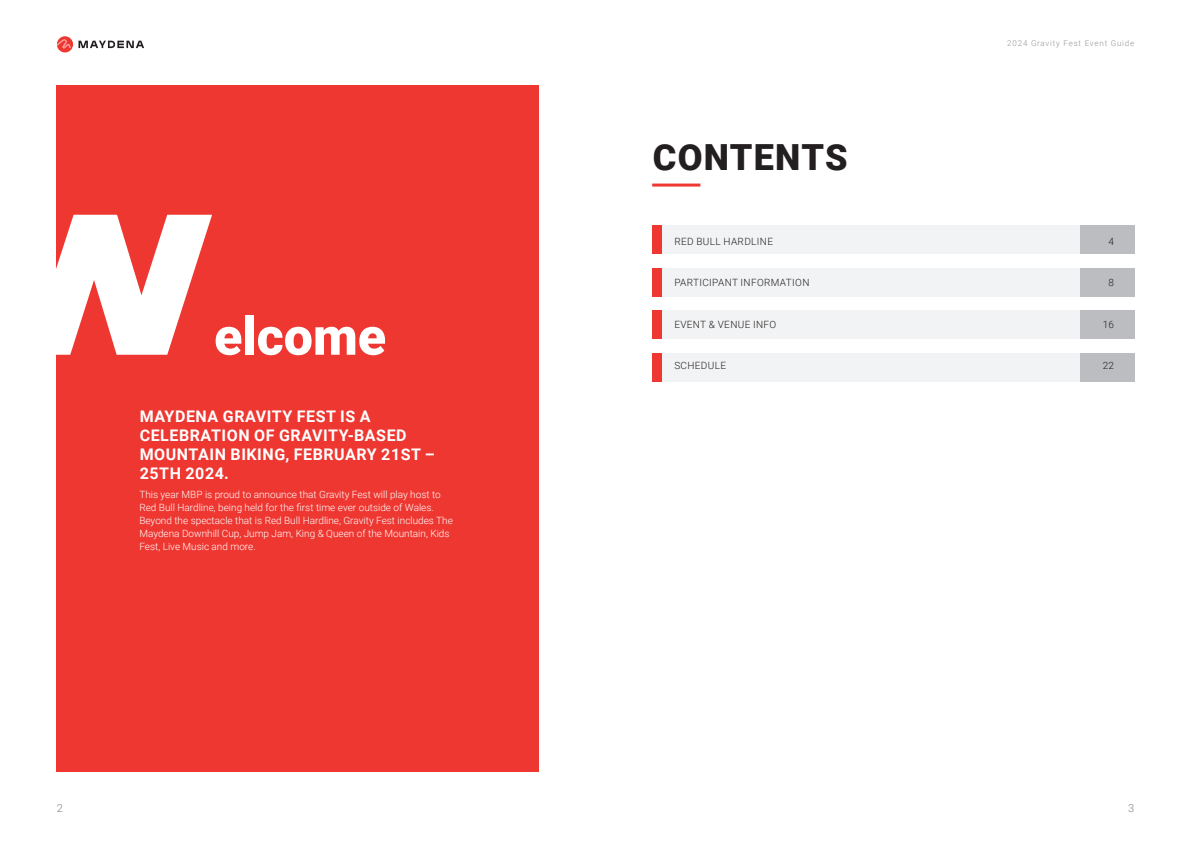
<style>
.page{position:relative;width:1191px;height:842px;background:#fff}
.page>*{position:absolute;margin:0;border:0;box-sizing:border-box;transform-origin:0 0}
.Welcome{font:900 200px "Montserrat";color:#fff}
.Welcome-2{font:900 52px "Roboto";color:#fff}
.Title_CONTENTS{font:900 36px "Roboto";letter-spacing:.035em;color:#231f20}
.Title_Level_03{font:700 16px/19.2px "Roboto";letter-spacing:.035em;color:#fff}
.t1{font:300 11px "Roboto";color:#808285}
.Body_Text{font:300 10px/13px "Roboto";color:#fff}
.t2{font:300 10px "Roboto";letter-spacing:.035em;color:#231f20}
.t3{font:300 8px "Roboto";letter-spacing:.1em;color:#939598}
</style>
<div class="page">
<div style="left:57px;top:85px;width:482px;height:686px;background:#ee3731"></div>
<div style="left:652px;top:225px;width:10px;height:29px;background:#ee3731"></div>
<div style="left:662px;top:225px;width:418px;height:29px;background:#f2f3f4"></div>
<div style="left:1080px;top:225px;width:54px;height:29px;background:#bcbdc0"></div>
<div style="left:652px;top:268px;width:10px;height:29px;background:#ee3731"></div>
<div style="left:662px;top:268px;width:418px;height:29px;background:#f2f3f4"></div>
<div style="left:1080px;top:268px;width:54px;height:29px;background:#bcbdc0"></div>
<div style="left:652px;top:310px;width:10px;height:29px;background:#ee3731"></div>
<div style="left:662px;top:310px;width:418px;height:29px;background:#f2f3f4"></div>
<div style="left:1080px;top:310px;width:54px;height:29px;background:#bcbdc0"></div>
<div style="left:652px;top:353px;width:10px;height:29px;background:#ee3731"></div>
<div style="left:662px;top:353px;width:418px;height:29px;background:#f2f3f4"></div>
<div style="left:1080px;top:353px;width:54px;height:29px;background:#bcbdc0"></div>
<hr style="left:652px;top:184px;width:48px;height:3px;background:#ee3731">
<svg style="left:57px;top:36px;width:87px;height:16px"></svg>
<p class="Welcome" style="left:-27px;top:134px;width:243px">W</p>
<p class="Welcome-2" style="left:214px;top:300px;width:173px">elcome</p>
<p class="Title_Level_03" style="left:140px;top:406px;width:297px">MAYDENA GRAVITY FEST IS A<br>CELEBRATION OF GRAVITY-BASED<br>MOUNTAIN BIKING, FEBRUARY 21ST –<br>25TH 2024.</p>
<p class="Body_Text" style="left:139px;top:488px;width:315px">This year MBP is proud to announce that Gravity Fest will play host to Red Bull Hardline, being held for the first time ever outside of Wales.<br>Beyond the spectacle that is Red Bull Hardline, Gravity Fest includes The Maydena Downhill Cup, Jump Jam, King &amp; Queen of the Mountain, Kids Fest, Live Music and more.</p>
<p class="t1" style="left:57px;top:801px;width:8px">2</p>
<p class="Title_CONTENTS" style="left:653px;top:132px;width:196px">CONTENTS</p>
<p class="t3" style="left:1007px;top:37px;width:128px">2024 Gravity Fest Event Guide</p>
<p class="t2" style="left:674px;top:234px;width:100px">RED BULL HARDLINE</p>
<p class="t2" style="left:1108px;top:234px;width:7px">4</p>
<p class="t2" style="left:674px;top:276px;width:137px">PARTICIPANT INFORMATION</p>
<p class="t2" style="left:1108px;top:276px;width:7px">8</p>
<p class="t2" style="left:674px;top:317px;width:104px">EVENT &amp; VENUE INFO</p>
<p class="t2" style="left:1102px;top:317px;width:13px">16</p>
<p class="t2" style="left:674px;top:359px;width:53px">SCHEDULE</p>
<p class="t2" style="left:1102px;top:359px;width:13px">22</p>
<p class="t1" style="left:1128px;top:801px;width:8px">3</p>
</div>
